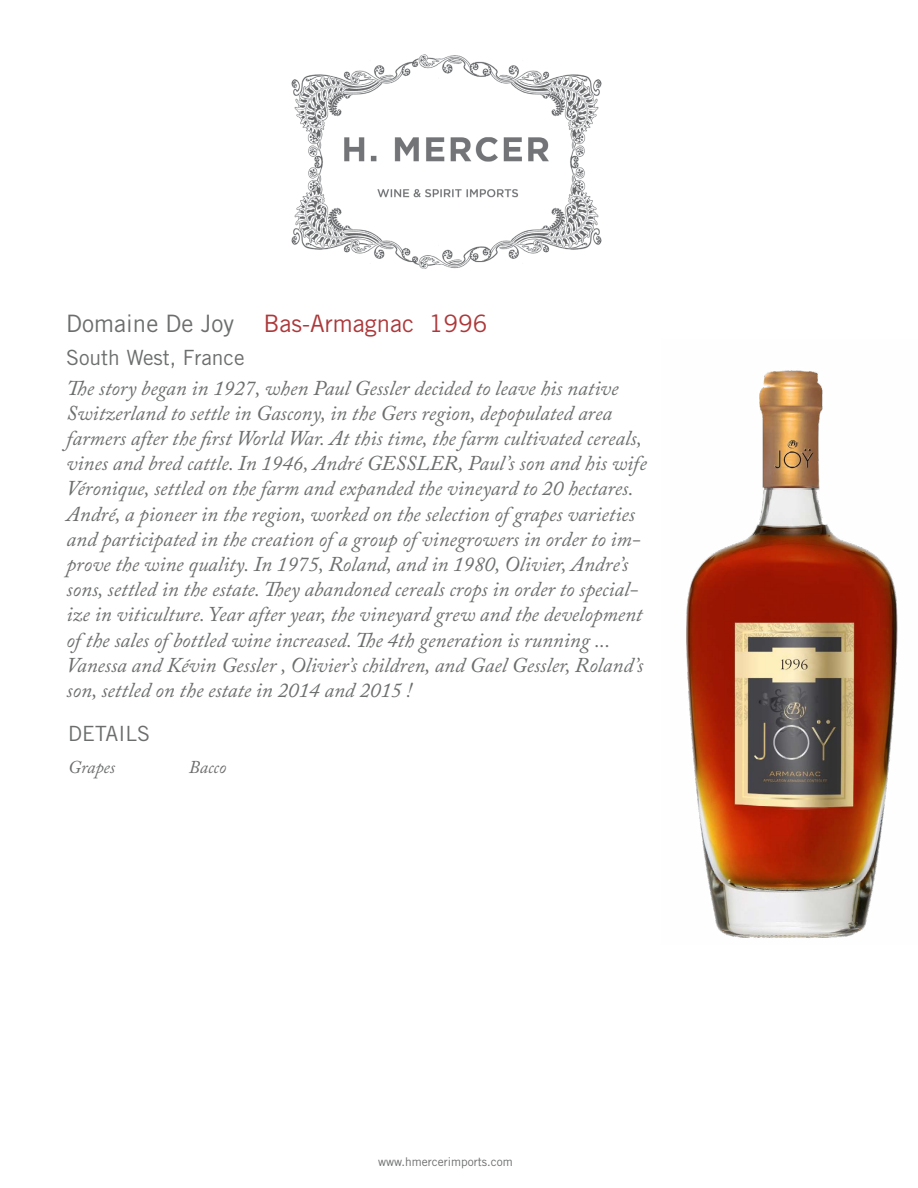
<style>
.page{position:relative;width:918px;height:1188px;background:#fff}
.page>*{position:absolute;margin:0;border:0;box-sizing:border-box;transform-origin:0 0}
.t1{font:24px "Trade Gothic";color:#ad383a}
.t2{font:italic 21px/25.2px "Adobe Caslon Pro";color:#6c6d6d}
.t3{font:21px "Trade Gothic";color:#6c6d6d}
.t4{font:italic 18px "Adobe Caslon Pro";color:#6c6d6d}
.t5{font:12px "Trade Gothic";color:#6c6d6d}
.s1{color:#6c6d6d}
</style>
<div class="page">
<img style="left:292px;top:54px;width:310px;height:215px">
<img style="left:686px;top:370px;width:212px;height:568px">
<p class="t1" style="left:66px;top:309px;width:423px"><span class="s1">Domaine De Joy</span> Bas-Armagnac 1996</p>
<p class="t3" style="left:66px;top:345px;width:180px">South West, France</p>
<p class="t2" style="left:67px;top:375px;width:582px">The story began in 1927, when Paul Gessler decided to leave his native Switzerland to settle in Gascony, in the Gers region, depopulated area farmers after the first World War. At this time, the farm cultivated cereals, vines and bred cattle. In 1946, André GESSLER, Paul’s son and his wife Véronique, settled on the farm and expanded the vineyard to 20 hectares.<br>André, a pioneer in the region, worked on the selection of grapes varieties and participated in the creation of a group of vinegrowers in order to im&shy;prove the wine quality. In 1975, Roland, and in 1980, Olivier, Andre’s sons, settled in the estate. They abandoned cereals crops in order to special&shy;ize in viticulture. Year after year, the vineyard grew and the development of the sales of bottled wine increased. The 4th generation is running ...<br>Vanessa and Kévin Gessler , Olivier’s children, and Gael Gessler, Roland’s son, settled on the estate in 2014 and 2015 !</p>
<p class="t3" style="left:68px;top:721px;width:83px">DETAILS</p>
<p class="t4" style="left:68px;top:756px;width:48px">Grapes</p>
<p class="t4" style="left:189px;top:756px;width:39px">Bacco</p>
<p class="t5" style="left:378px;top:1154px;width:136px">www.hmercerimports.com</p>
</div>
